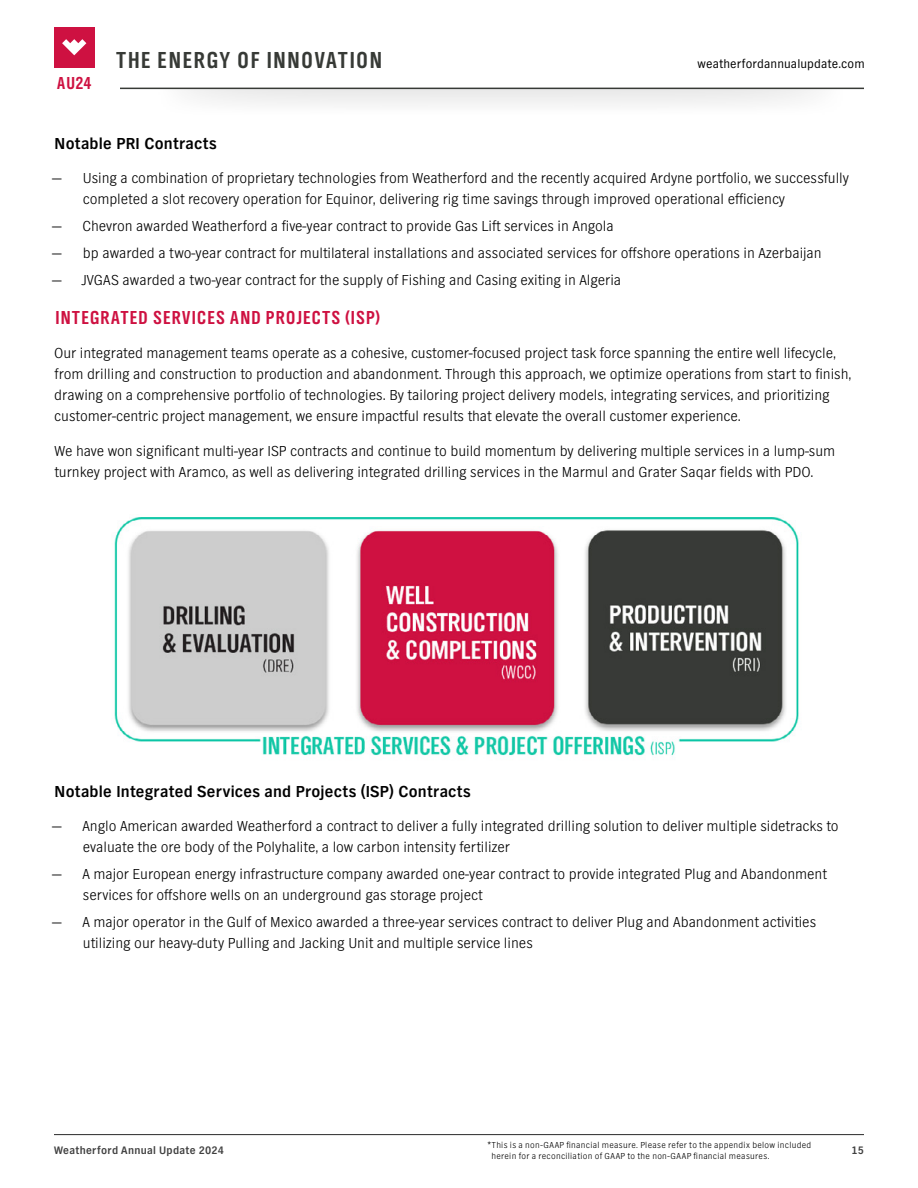
<style>
.page{position:relative;width:918px;height:1188px;background:#fff}
.page>*{position:absolute;margin:0;border:0;box-sizing:border-box;transform-origin:0 0}
.t1{font:24px "TV Nord EF Bold Con";letter-spacing:.075em;color:#373a36}
.t2{font:19.5px "TV Nord EF Bold Con";letter-spacing:.07em;color:#ce1141}
.t3{font:18px "TV Nord EF Bold Con";color:#ce1141}
.t4{font:700 16.5px "TV Nord EF";letter-spacing:.015em;color:#000}
.t5{font:300 15px/21px "TV Nord EF";color:#000}
.t6{font:12.75px "TV Nord EF";letter-spacing:.01em;color:#000}
.t7{font:700 11.25px "TV Nord EF";letter-spacing:.03em;color:#404040}
.t8{font:300 9px/12px "TV Nord EF";letter-spacing:.035em;color:#000}
</style>
<div class="page">
<svg style="left:94px;top:27px;width:770px;height:77px;fill:#f0f0f0"></svg>
<div style="left:102px;top:1px;width:807px;height:87px;background:#fff"></div>
<hr style="left:120px;top:88px;width:744px;height:1px;background:#373a36">
<div style="left:54px;top:27px;width:40px;height:41px;background:#ce1141"></div>
<svg style="left:62px;top:39px;width:24px;height:16px"></svg>
<hr style="left:54px;top:1134px;width:810px;height:1px;background:#404040">
<img style="left:114px;top:517px;width:686px;height:239px">
<p class="t3" style="left:57px;top:73px;width:36px">AU24</p>
<h1 class="t1" style="left:116px;top:45px;width:267px">THE ENERGY OF INNOVATION</h1>
<p class="t6" style="left:698px;top:56px;width:169px">weatherfordannualupdate.com</p>
<p class="t4" style="left:55px;top:134px;width:164px">Notable PRI Contracts</p>
<p class="t5" style="left:83px;top:168px;width:768px;text-indent:-31px">— Using a combination of proprietary technologies from Weatherford and the recently acquired Ardyne portfolio, we successfully completed a slot recovery operation for Equinor, delivering rig time savings through improved operational efficiency</p>
<p class="t5" style="left:52px;top:216px;width:563px">— Chevron awarded Weatherford a five-year contract to provide Gas Lift services in Angola</p>
<p class="t5" style="left:52px;top:243px;width:771px">— bp awarded a two-year contract for multilateral installations and associated services for offshore operations in Azerbaijan</p>
<p class="t5" style="left:52px;top:270px;width:570px">— JVGAS awarded a two-year contract for the supply of Fishing and Casing exiting in Algeria</p>
<h2 class="t2" style="left:55px;top:306px;width:326px">INTEGRATED SERVICES AND PROJECTS (ISP)</h2>
<p class="t5" style="left:54px;top:343px;width:799px">Our integrated management teams operate as a cohesive, customer-focused project task force spanning the entire well lifecycle, from drilling and construction to production and abandonment. Through this approach, we optimize operations from start to finish, drawing on a comprehensive portfolio of technologies. By tailoring project delivery models, integrating services, and prioritizing customer-centric project management, we ensure impactful results that elevate the overall customer experience.</p>
<p class="t5" style="left:54px;top:441px;width:782px">We have won significant multi-year ISP contracts and continue to build momentum by delivering multiple services in a lump-sum turnkey project with Aramco, as well as delivering integrated drilling services in the Marmul and Grater Saqar fields with PDO.</p>
<p class="t4" style="left:55px;top:782px;width:418px">Notable Integrated Services and Projects (ISP) Contracts</p>
<p class="t5" style="left:83px;top:816px;width:757px;text-indent:-31px">— Anglo American awarded Weatherford a contract to deliver a fully integrated drilling solution to deliver multiple sidetracks to evaluate the ore body of the Polyhalite, a low carbon intensity fertilizer</p>
<p class="t5" style="left:83px;top:864px;width:746px;text-indent:-31px">— A major European energy infrastructure company awarded one-year contract to provide integrated Plug and Abandonment services for offshore wells on an underground gas storage project</p>
<p class="t5" style="left:83px;top:912px;width:735px;text-indent:-31px">— A major operator in the Gulf of Mexico awarded a three-year services contract to deliver Plug and Abandonment activities utilizing our heavy-duty Pulling and Jacking Unit and multiple service lines</p>
<p class="t8" style="left:491px;top:1139px;width:321px;text-indent:-4px">*This is a non-GAAP financial measure. Please refer to the appendix below included herein for a reconciliation of GAAP to the non-GAAP financial measures.</p>
<p class="t7" style="left:54px;top:1144px;width:172px">Weatherford Annual Update 2024</p>
<p class="t7" style="left:851px;top:1144px;width:14px">15</p>
</div>
